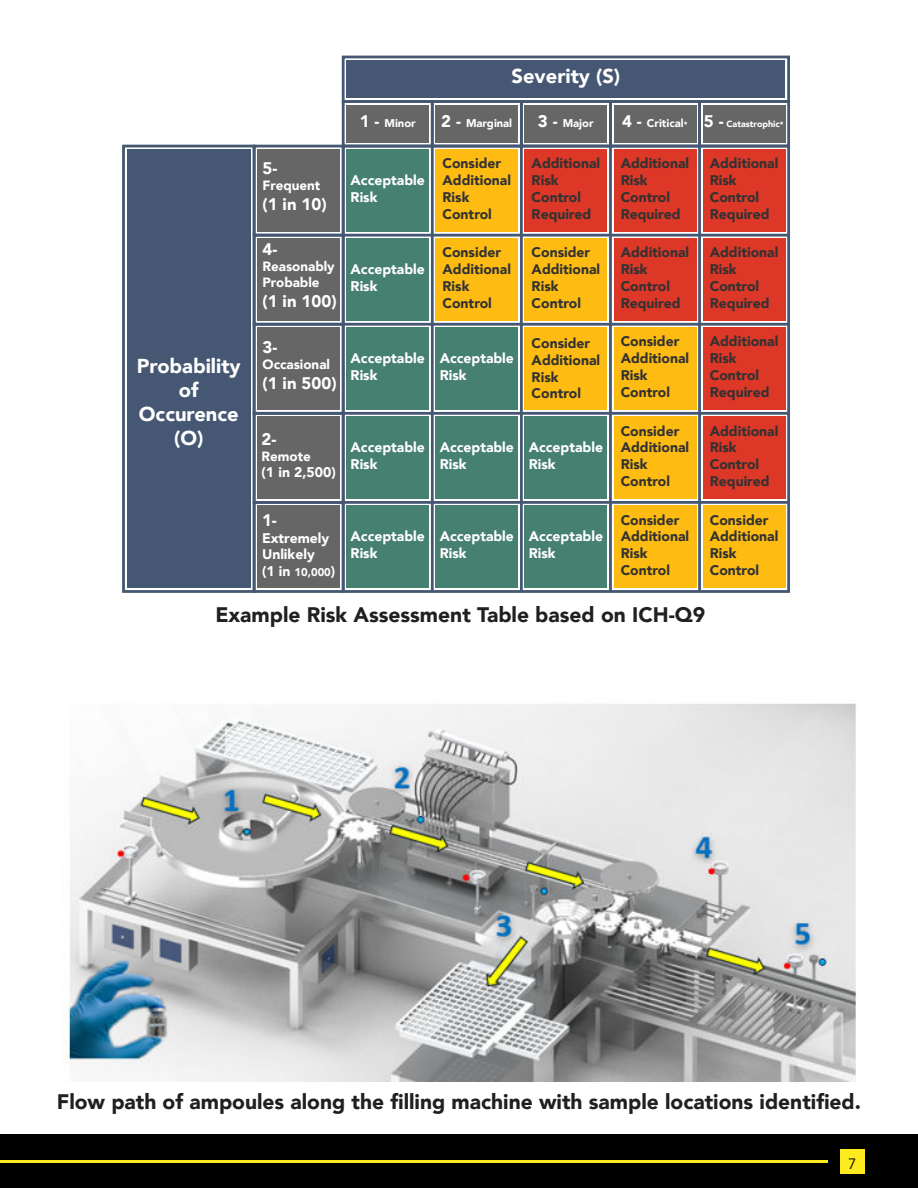
<style>
.page{position:relative;width:918px;height:1188px;background:#fff}
.page>*{position:absolute;margin:0;border:0;box-sizing:border-box;transform-origin:0 0}
.t1{font:900 21px "Avenir";color:#221f20}
.t2{font:900 20.1px/24.2px "Avenir";color:#fff;text-align:center}
.t3{font:900 16.8px "Avenir";color:#fff}
.t4{font:15px "Avenir";color:#000}
.t5{font:900 13.95px/16.8px "Avenir";color:#323232}
.t6{font:900 13.95px/16.8px "Avenir";color:#fff}
.t7{font:900 13.35px/16px "Avenir";color:#fff}
.t8{font:900 11.1px "Avenir";color:#fff}
.t9{font:900 9px "Avenir";color:#fff}
.s1{font-size:13.95px}
.s2{font-size:16.8px}
.s3{font-size:11.1px}
.s4{font-size:7.8px}
</style>
<div class="page">
<div style="left:0;top:1134px;width:918px;height:54px;background:#000"></div>
<hr style="left:0;top:1160px;width:828px;height:2px;background:#fdeb20">
<div style="left:840px;top:1149px;width:25px;height:25px;background:#fdeb20"></div>
<img style="left:63px;top:703px;width:793px;height:378px">
<div style="left:703px;top:149px;width:82px;height:83px;background:#dc3727"></div>
<div style="left:347px;top:149px;width:82px;height:83px;background:#468071"></div>
<div style="left:703px;top:238px;width:82px;height:83px;background:#dc3727"></div>
<div style="left:703px;top:328px;width:82px;height:82px;background:#dc3727"></div>
<div style="left:703px;top:417px;width:82px;height:82px;background:#dc3727"></div>
<div style="left:703px;top:506px;width:82px;height:82px;background:#febc12"></div>
<div style="left:614px;top:506px;width:82px;height:82px;background:#febc12"></div>
<div style="left:525px;top:506px;width:82px;height:82px;background:#468071"></div>
<div style="left:436px;top:506px;width:82px;height:82px;background:#468071"></div>
<div style="left:347px;top:506px;width:82px;height:82px;background:#468071"></div>
<div style="left:347px;top:417px;width:82px;height:82px;background:#468071"></div>
<div style="left:436px;top:417px;width:82px;height:82px;background:#468071"></div>
<div style="left:525px;top:417px;width:82px;height:82px;background:#468071"></div>
<div style="left:525px;top:328px;width:82px;height:82px;background:#febc12"></div>
<div style="left:436px;top:328px;width:82px;height:82px;background:#468071"></div>
<div style="left:347px;top:328px;width:82px;height:82px;background:#468071"></div>
<div style="left:347px;top:238px;width:82px;height:83px;background:#468071"></div>
<div style="left:614px;top:149px;width:82px;height:83px;background:#dc3727"></div>
<div style="left:614px;top:238px;width:82px;height:83px;background:#dc3727"></div>
<div style="left:614px;top:328px;width:82px;height:82px;background:#febc12"></div>
<div style="left:614px;top:417px;width:82px;height:82px;background:#febc12"></div>
<div style="left:525px;top:149px;width:82px;height:83px;background:#dc3727"></div>
<div style="left:525px;top:238px;width:82px;height:83px;background:#febc12"></div>
<div style="left:436px;top:238px;width:82px;height:83px;background:#febc12"></div>
<div style="left:436px;top:149px;width:82px;height:83px;background:#febc12"></div>
<div style="left:257px;top:149px;width:83px;height:83px;background:#666"></div>
<div style="left:257px;top:238px;width:83px;height:83px;background:#666"></div>
<div style="left:257px;top:328px;width:83px;height:82px;background:#666"></div>
<div style="left:257px;top:417px;width:83px;height:82px;background:#666"></div>
<div style="left:257px;top:506px;width:83px;height:82px;background:#666"></div>
<div style="left:703px;top:105px;width:82px;height:38px;background:#666"></div>
<div style="left:614px;top:105px;width:82px;height:38px;background:#666"></div>
<div style="left:525px;top:105px;width:82px;height:38px;background:#666"></div>
<div style="left:436px;top:105px;width:82px;height:38px;background:#666"></div>
<div style="left:347px;top:105px;width:82px;height:38px;background:#666"></div>
<div style="left:127px;top:149px;width:124px;height:439px;background:#455773"></div>
<div style="left:347px;top:60px;width:438px;height:38px;background:#455773"></div>
<div style="left:342px;top:145px;width:448px;height:448px;border:3px solid #455773"></div>
<hr style="left:343px;top:501px;width:446px;height:3px;background:#455773">
<hr style="left:343px;top:412px;width:446px;height:3px;background:#455773">
<hr style="left:343px;top:323px;width:446px;height:3px;background:#455773">
<hr style="left:343px;top:234px;width:446px;height:3px;background:#455773">
<hr style="left:698px;top:146px;width:3px;height:445px;background:#455773">
<hr style="left:609px;top:146px;width:3px;height:445px;background:#455773">
<hr style="left:520px;top:146px;width:3px;height:445px;background:#455773">
<hr style="left:431px;top:146px;width:3px;height:445px;background:#455773">
<div style="left:253px;top:145px;width:92px;height:92px;border:3px solid #455773"></div>
<div style="left:253px;top:234px;width:92px;height:92px;border:3px solid #455773"></div>
<div style="left:253px;top:323px;width:92px;height:92px;border:3px solid #455773"></div>
<div style="left:253px;top:412px;width:92px;height:92px;border:3px solid #455773"></div>
<div style="left:253px;top:501px;width:92px;height:92px;border:3px solid #455773"></div>
<div style="left:698px;top:100px;width:92px;height:47px;border:3px solid #455773"></div>
<div style="left:609px;top:100px;width:92px;height:47px;border:3px solid #455773"></div>
<div style="left:520px;top:100px;width:92px;height:47px;border:3px solid #455773"></div>
<div style="left:431px;top:100px;width:92px;height:47px;border:3px solid #455773"></div>
<div style="left:342px;top:100px;width:92px;height:47px;border:3px solid #455773"></div>
<div style="left:122px;top:145px;width:134px;height:448px;border:3px solid #455773"></div>
<div style="left:342px;top:56px;width:448px;height:47px;border:3px solid #455773"></div>
<h2 class="t2" style="left:512px;top:66px;width:110px">Severity (S)</h2>
<h2 class="t2" style="left:137px;top:355px;width:105px">Probability of<br>Occurence (O)</h2>
<p class="t3" style="left:263px;top:161px;width:16px">5-</p>
<p class="t7" style="left:263px;top:178px;width:59px">Frequent</p>
<p class="t3" style="left:263px;top:197px;width:66px">(1 in 10)</p>
<p class="t3" style="left:263px;top:242px;width:16px">4-</p>
<p class="t7" style="left:263px;top:259px;width:74px">Reasonably<br>Probable</p>
<p class="t3" style="left:263px;top:294px;width:76px">(1 in 100)</p>
<p class="t3" style="left:263px;top:340px;width:16px">3-</p>
<p class="t7" style="left:263px;top:357px;width:69px">Occasional</p>
<p class="t3" style="left:263px;top:376px;width:76px">(1 in 500)</p>
<p class="t3" style="left:262px;top:432px;width:16px">2-</p>
<p class="t7" style="left:262px;top:449px;width:51px">Remote</p>
<p class="t6" style="left:262px;top:465px;width:76px">(1 in 2,500)</p>
<p class="t3" style="left:262px;top:513px;width:16px">1-</p>
<p class="t6" style="left:262px;top:530px;width:69px">Extremely<br>Unlikely</p>
<p class="t8" style="left:262px;top:568px;width:75px"><span class="s1">(1 in</span> 10,000<span class="s1">)</span></p>
<p class="t8" style="left:360px;top:119px;width:58px"><span class="s2">1 -</span> Minor</p>
<p class="t8" style="left:441px;top:119px;width:72px"><span class="s2">2 -</span> Marginal</p>
<p class="t8" style="left:538px;top:119px;width:57px"><span class="s2">3 -</span> Major</p>
<p class="t9" style="left:622px;top:120px;width:163px"><span class="s2">4 -</span> <span class="s3">Critical</span><span class="s4">*</span> <span class="s2">5 -</span> Catastrophic<span class="s4">*</span></p>
<p class="t6" style="left:351px;top:173px;width:76px">Acceptable<br>Risk</p>
<p class="t6" style="left:351px;top:262px;width:76px">Acceptable<br>Risk</p>
<p class="t6" style="left:351px;top:351px;width:76px">Acceptable<br>Risk</p>
<p class="t6" style="left:351px;top:440px;width:76px">Acceptable<br>Risk</p>
<p class="t6" style="left:351px;top:529px;width:76px">Acceptable<br>Risk</p>
<p class="t5" style="left:443px;top:156px;width:70px">Consider<br>Additional<br>Risk<br>Control</p>
<p class="t5" style="left:532px;top:156px;width:70px">Additional<br>Risk<br>Control<br>Required</p>
<p class="t5" style="left:621px;top:156px;width:70px">Additional<br>Risk<br>Control<br>Required</p>
<p class="t5" style="left:710px;top:156px;width:70px">Additional<br>Risk<br>Control<br>Required</p>
<p class="t5" style="left:621px;top:245px;width:70px">Additional<br>Risk<br>Control<br>Required</p>
<p class="t5" style="left:710px;top:245px;width:70px">Additional<br>Risk<br>Control<br>Required</p>
<p class="t5" style="left:710px;top:334px;width:70px">Additional<br>Risk<br>Control<br>Required</p>
<p class="t5" style="left:710px;top:423px;width:70px">Additional<br>Risk<br>Control<br>Required</p>
<p class="t5" style="left:443px;top:245px;width:70px">Consider<br>Additional<br>Risk<br>Control</p>
<p class="t5" style="left:532px;top:245px;width:70px">Consider<br>Additional<br>Risk<br>Control</p>
<p class="t5" style="left:532px;top:336px;width:70px">Consider<br>Additional<br>Risk<br>Control</p>
<p class="t5" style="left:621px;top:334px;width:70px">Consider<br>Additional<br>Risk<br>Control</p>
<p class="t5" style="left:621px;top:423px;width:70px">Consider<br>Additional<br>Risk<br>Control</p>
<p class="t5" style="left:621px;top:513px;width:70px">Consider<br>Additional<br>Risk<br>Control</p>
<p class="t5" style="left:710px;top:513px;width:70px">Consider<br>Additional<br>Risk<br>Control</p>
<p class="t6" style="left:440px;top:351px;width:76px">Acceptable<br>Risk</p>
<p class="t6" style="left:529px;top:440px;width:76px">Acceptable<br>Risk</p>
<p class="t6" style="left:440px;top:440px;width:76px">Acceptable<br>Risk</p>
<p class="t6" style="left:529px;top:529px;width:76px">Acceptable<br>Risk</p>
<p class="t6" style="left:440px;top:529px;width:76px">Acceptable<br>Risk</p>
<h1 class="t1" style="left:215px;top:606px;width:491px">Example Risk Assessment Table based on ICH-Q9</h1>
<h1 class="t1" style="left:57px;top:1084px;width:806px">Flow path of ampoules along the filling machine with sample locations identified.</h1>
<p class="t4" style="left:848px;top:1158px;width:10px">7</p>
</div>
